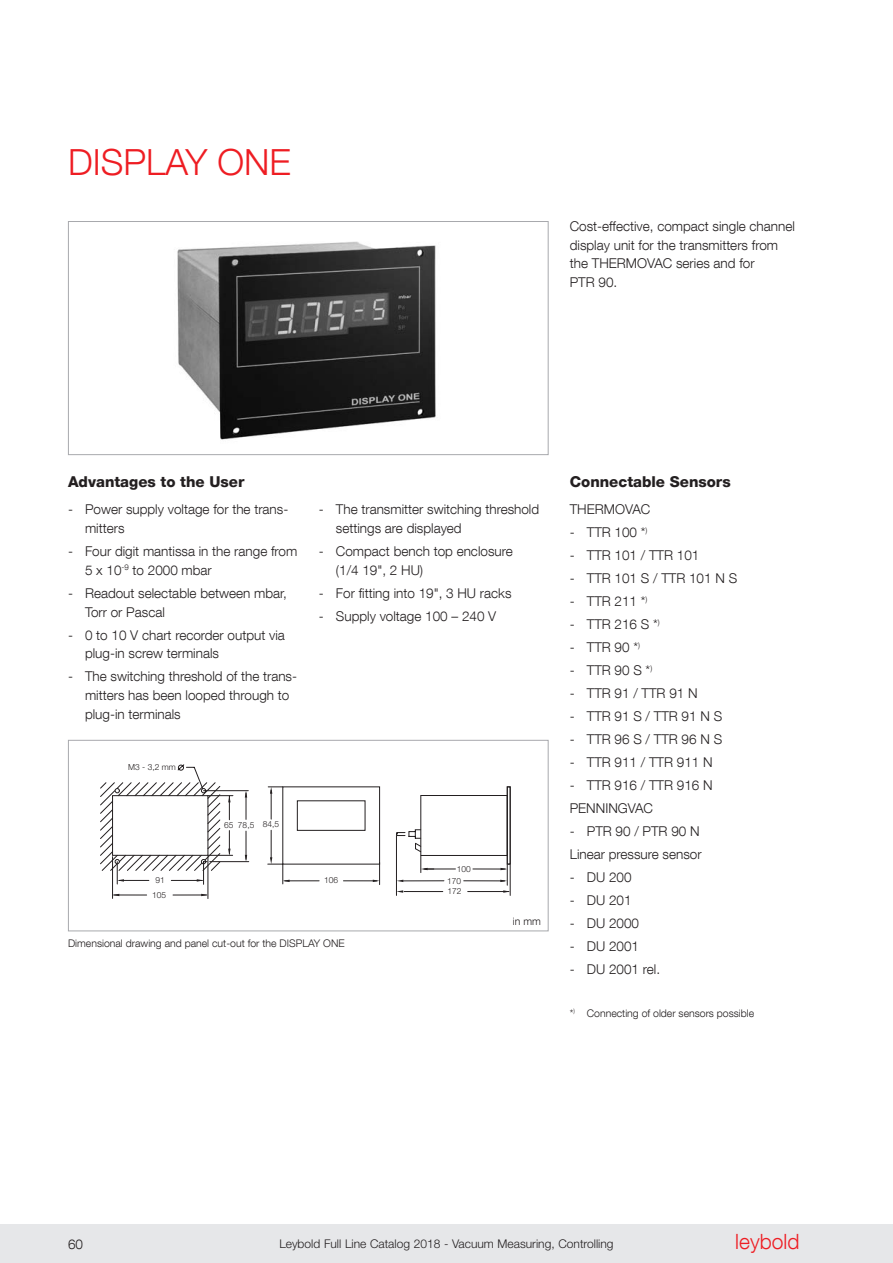
<style>
.page{position:relative;width:893px;height:1263px;background:#fff}
.page>*{position:absolute;margin:0;border:0;box-sizing:border-box;transform-origin:0 0}
.t1{font:300 36px "Helvetica Neue LT Com";color:#ee1d23}
.t2{font:300 21px "Helvetica Neue LT Com";color:#ee1d23}
.t3{font:800 15px "Helvetica Neue LT Com";color:#231f20}
.t4{font:300 13.5px/18.8px "Helvetica Neue LT Com";color:#231f20}
.t5{font:300 12px "Helvetica Neue LT Std";color:#231f20}
.t6{font:300 10.5px "Helvetica Neue LT Com";color:#231f20}
.t7{font:300 8.4px "Helvetica Neue LT Std";color:#231f20}
</style>
<div class="page">
<hr style="left:510px;top:865px;width:1px;height:30px;background:#231f20">
<svg style="left:100px;top:764px;width:410px;height:135px"></svg>
<div style="left:68px;top:740px;width:481px;height:191px;border:1px solid #a8a9ad"></div>
<img style="left:177px;top:241px;width:259px;height:199px">
<div style="left:68px;top:221px;width:481px;height:234px;border:1px solid #a8a9ad"></div>
<div style="left:0;top:1225px;width:893px;height:38px;background:#e6e7e9"></div>
<h1 class="t1" style="left:68px;top:140px;width:224px">DISPLAY ONE</h1>
<p class="t4" style="left:570px;top:216px;width:227px">Cost-effective, compact single channel display unit for the transmitters from the THERMOVAC series and for<br>PTR 90</p>
<p class="t3" style="left:68px;top:473px;width:178px">Advantages to the User</p>
<p class="t4" style="left:85px;top:500px;width:205px;text-indent:-17px">- Power supply voltage for the trans&shy;mitters</p>
<p class="t4" style="left:85px;top:541px;width:214px;text-indent:-17px">- Four digit mantissa in the range from<br>5 x 10<sup>-9</sup> to 2000 mbar</p>
<p class="t4" style="left:85px;top:583px;width:203px;text-indent:-17px">- Readout selectable between mbar,<br>Torr or Pascal</p>
<p class="t4" style="left:85px;top:625px;width:201px;text-indent:-17px">- 0 to 10 V chart recorder output via plug-in screw terminals</p>
<p class="t4" style="left:85px;top:667px;width:214px;text-indent:-17px">- The switching threshold of the trans&shy;mitters has been looped through to plug-in terminals</p>
<p class="t7" style="left:128px;top:761px;width:49px">M3 - 3,2 mm</p>
<p class="t7" style="left:155px;top:875px;width:11px">91</p>
<p class="t7" style="left:152px;top:890px;width:16px">105</p>
<p class="t7" style="left:224px;top:820px;width:32px">65 78,5</p>
<p class="t7" style="left:263px;top:819px;width:18px">84,5</p>
<p class="t4" style="left:336px;top:500px;width:205px;text-indent:-17px">- The transmitter switching threshold settings are displayed</p>
<p class="t4" style="left:336px;top:541px;width:178px;text-indent:-17px">- Compact bench top enclosure (1/4 19", 2 HU)</p>
<p class="t4" style="left:319px;top:583px;width:194px">- For fitting into 19", 3 HU racks</p>
<p class="t4" style="left:319px;top:606px;width:179px">- Supply voltage 100 – 240 V</p>
<p class="t7" style="left:457px;top:863px;width:16px">100</p>
<p class="t7" style="left:447px;top:886px;width:16px">172</p>
<p class="t7" style="left:324px;top:875px;width:16px">106</p>
<p class="t7" style="left:447px;top:875px;width:16px">170</p>
<p class="t6" style="left:513px;top:914px;width:29px">in mm</p>
<p class="t6" style="left:68px;top:937px;width:278px">Dimensional drawing and panel cut-out for the DISPLAY ONE</p>
<p class="t3" style="left:570px;top:473px;width:162px">Connectable Sensors</p>
<p class="t4" style="left:570px;top:500px;width:82px">THERMOVAC</p>
<p class="t4" style="left:570px;top:523px;width:79px">- TTR 100 *<sup>)</sup></p>
<p class="t4" style="left:570px;top:546px;width:131px">- TTR 101 / TTR 101</p>
<p class="t4" style="left:570px;top:569px;width:169px">- TTR 101 S / TTR 101 N S</p>
<p class="t4" style="left:570px;top:592px;width:79px">- TTR 211 *<sup>)</sup></p>
<p class="t4" style="left:570px;top:615px;width:91px">- TTR 216 S *<sup>)</sup></p>
<p class="t4" style="left:570px;top:638px;width:72px">- TTR 90 *<sup>)</sup></p>
<p class="t4" style="left:570px;top:661px;width:84px">- TTR 90 S *<sup>)</sup></p>
<p class="t4" style="left:570px;top:684px;width:129px">- TTR 91 / TTR 91 N</p>
<p class="t4" style="left:570px;top:707px;width:154px">- TTR 91 S / TTR 91 N S</p>
<p class="t4" style="left:570px;top:730px;width:154px">- TTR 96 S / TTR 96 N S</p>
<p class="t4" style="left:570px;top:753px;width:144px">- TTR 911 / TTR 911 N</p>
<p class="t4" style="left:570px;top:774px;width:144px;line-height:23px">- TTR 916 / TTR 916 N<br>PENNINGVAC</p>
<p class="t4" style="left:570px;top:820px;width:133px;line-height:23px">- PTR 90 / PTR 90 N<br>Linear pressure sensor</p>
<p class="t4" style="left:570px;top:868px;width:63px">- DU 200</p>
<p class="t4" style="left:570px;top:891px;width:63px">- DU 201</p>
<p class="t4" style="left:570px;top:914px;width:71px">- DU 2000</p>
<p class="t4" style="left:570px;top:937px;width:71px">- DU 2001</p>
<p class="t4" style="left:570px;top:960px;width:88px">- DU 2001 rel</p>
<p class="t6" style="left:570px;top:1006px;width:186px">*<sup>)</sup> Connecting of older sensors possible</p>
<p class="t4" style="left:68px;top:1235px;width:17px">60</p>
<p class="t5" style="left:279px;top:1236px;width:336px">Leybold Full Line Catalog 2018 - Vacuum Measuring, Controlling</p>
<h2 class="t2" style="left:735px;top:1229px;width:66px">leybold</h2>
</div>
